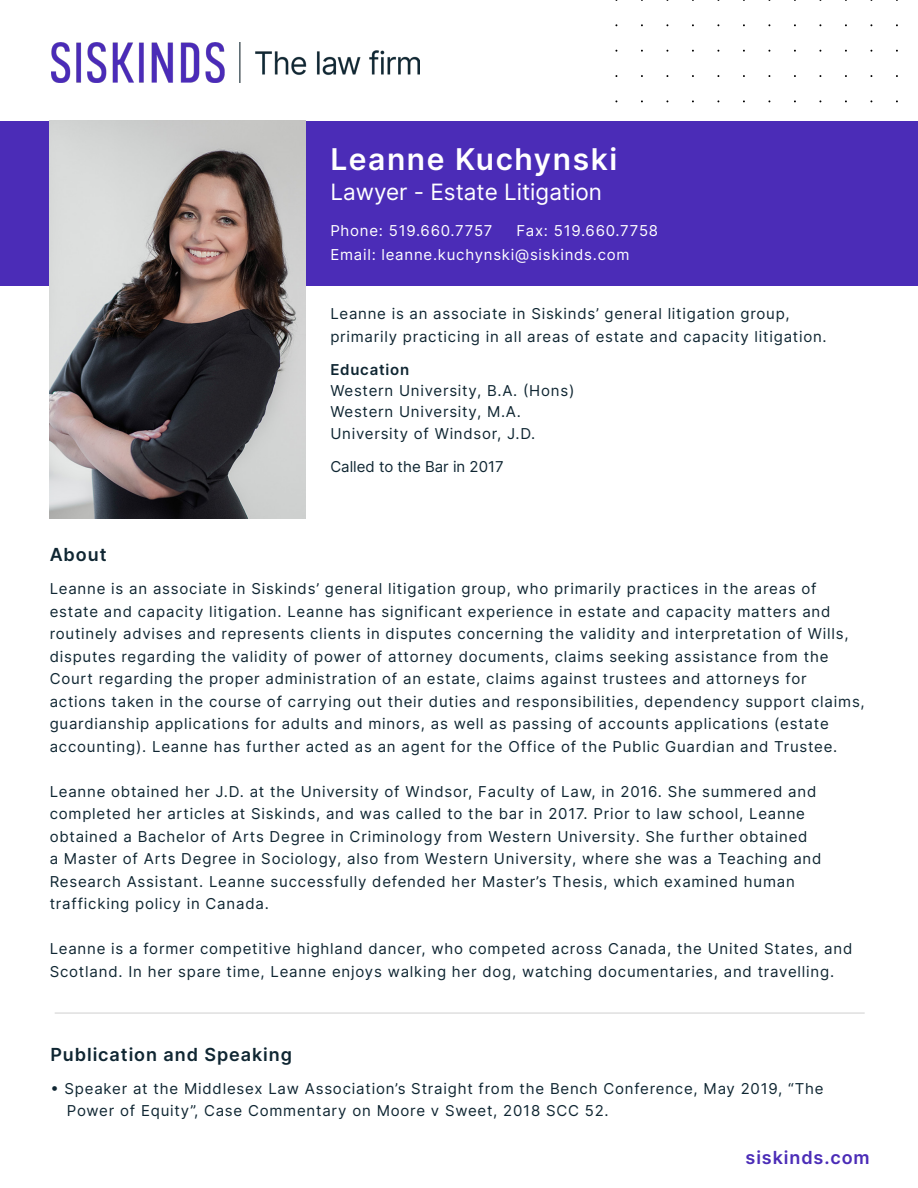
<style>
.page{position:relative;width:918px;height:1188px;background:#fff}
.page>*{position:absolute;margin:0;border:0;box-sizing:border-box;transform-origin:0 0}
.t1{font:600 30px "Inter";letter-spacing:.05em;color:#fff}
.t2{font:22.5px "Inter";color:#fff}
.Main_copy{font:600 18px "Inter";letter-spacing:.05em;color:#0f2632}
.t3{font:600 18px "Inter";letter-spacing:.05em;color:#4b2cb7}
.Main_copy-2{font:15px/22.5px "Inter";letter-spacing:.05em;color:#0f2632}
.Contact_Info{font:15px "Inter";letter-spacing:.05em;color:#fff}
.Called_to_Bar{font:15px "Inter";color:#0f2632}
.Main_copy-3{font:600 15px "Inter";letter-spacing:.05em;color:#0f2632}
</style>
<div class="page">
<div style="left:0;top:121px;width:918px;height:164px;background:#4b2cb7"></div>
<img style="left:51px;top:43px;width:369px;height:39px">
<img style="left:50px;top:121px;width:256px;height:398px">
<hr style="left:55px;top:1012px;width:810px;height:2px;background:#d4d4d5">
<p class="t1" style="left:330px;top:137px;width:288px">Leanne Kuchynski</p>
<p class="t2" style="left:330px;top:175px;width:273px">Lawyer - Estate Litigation</p>
<p class="Contact_Info" style="left:330px;top:219px;width:164px">Phone: 519.660.7757</p>
<p class="Contact_Info" style="left:516px;top:219px;width:143px">Fax: 519.660.7758</p>
<p class="Contact_Info" style="left:330px;top:243px;width:301px">Email: leanne.kuchynski@siskinds.com</p>
<p class="Main_copy-2" style="left:330px;top:302px;width:498px">Leanne is an associate in Siskinds’ general litigation group, primarily practicing in all areas of estate and capacity litigation.</p>
<p class="Main_copy-3" style="left:330px;top:358px;width:80px">Education</p>
<p class="Main_copy-2" style="left:330px;top:379px;width:246px">Western University, B.A. (Hons)</p>
<p class="Main_copy-2" style="left:330px;top:400px;width:192px">Western University, M.A.</p>
<p class="Main_copy-2" style="left:330px;top:422px;width:207px">University of Windsor, J.D.</p>
<p class="Called_to_Bar" style="left:330px;top:456px;width:175px">Called to the Bar in 2017</p>
<p class="Main_copy" style="left:50px;top:541px;width:58px">About</p>
<p class="Main_copy-2" style="left:50px;top:577px;width:817px">Leanne is an associate in Siskinds’ general litigation group, who primarily practices in the areas of estate and capacity litigation. Leanne has significant experience in estate and capacity matters and routinely advises and represents clients in disputes concerning the validity and interpretation of Wills, disputes regarding the validity of power of attorney documents, claims seeking assistance from the Court regarding the proper administration of an estate, claims against trustees and attorneys for actions taken in the course of carrying out their duties and responsibilities, dependency support claims, guardianship applications for adults and minors, as well as passing of accounts applications (estate accounting). Leanne has further acted as an agent for the Office of the Public Guardian and Trustee.</p>
<p class="Main_copy-2" style="left:50px;top:780px;width:773px">Leanne obtained her J.D. at the University of Windsor, Faculty of Law, in 2016. She summered and completed her articles at Siskinds, and was called to the bar in 2017. Prior to law school, Leanne obtained a Bachelor of Arts Degree in Criminology from Western University. She further obtained<br>a Master of Arts Degree in Sociology, also from Western University, where she was a Teaching and Research Assistant. Leanne successfully defended her Master’s Thesis, which examined human trafficking policy in Canada.</p>
<p class="Main_copy-2" style="left:50px;top:937px;width:804px">Leanne is a former competitive highland dancer, who competed across Canada, the United States, and<br>Scotland. In her spare time, Leanne enjoys walking her dog, watching documentaries, and travelling.</p>
<p class="Main_copy" style="left:50px;top:1041px;width:243px">Publication and Speaking</p>
<p class="Main_copy-2" style="left:67px;top:1077px;width:758px;text-indent:-16px">• Speaker at the Middlesex Law Association’s Straight from the Bench Conference, May 2019, “The<br>Power of Equity”, Case Commentary on Moore v Sweet, 2018 SCC 52.</p>
<p class="t3" style="left:746px;top:1144px;width:126px">siskinds.com</p>
</div>
